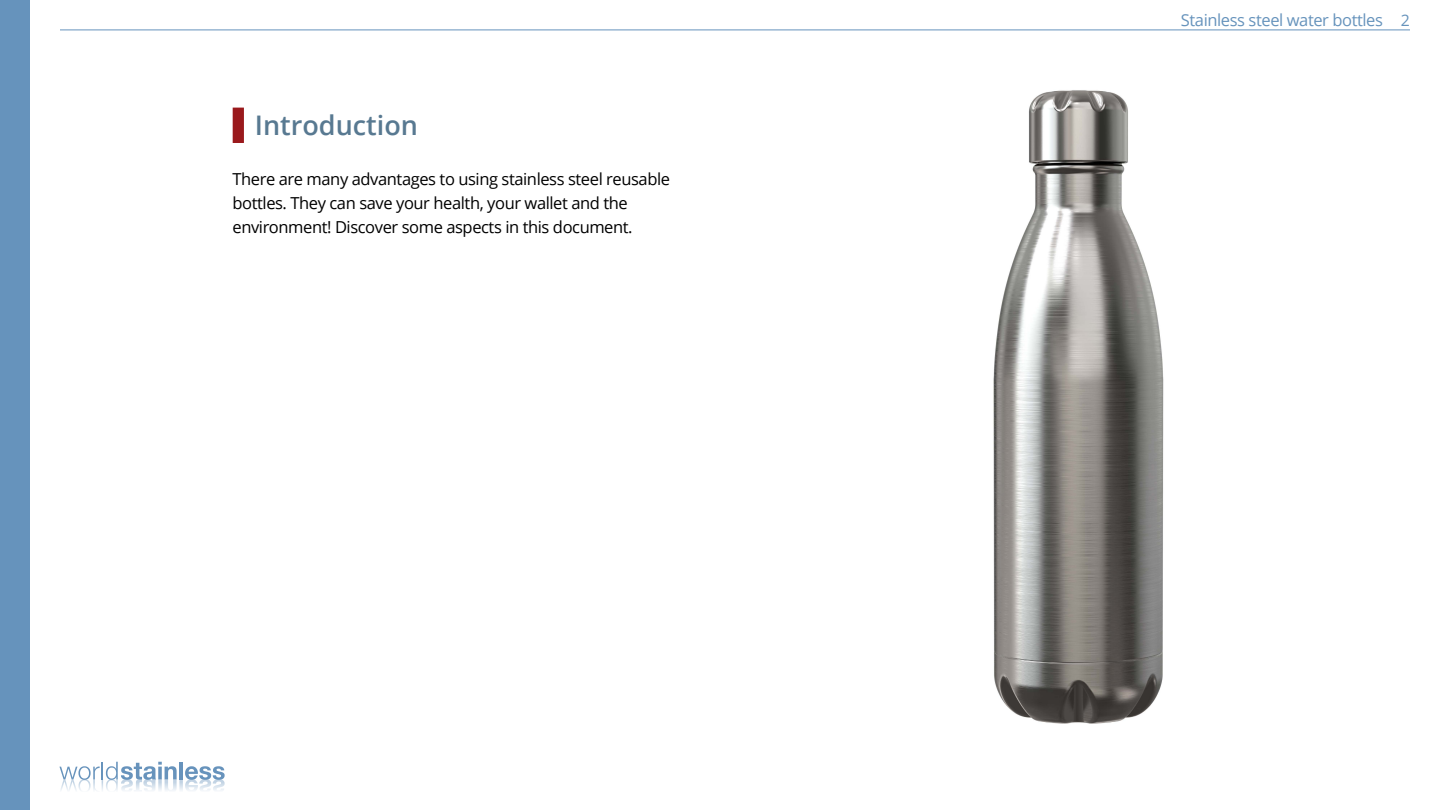
<style>
.page{position:relative;width:1440px;height:810px;background:#fff}
.page>*{position:absolute;margin:0;border:0;box-sizing:border-box;transform-origin:0 0}
.t1{font:600 27px "Open Sans";color:#587991}
.t2{font:16.5px/24px "Open Sans";letter-spacing:-.025em;color:#000}
.t3{font:16.5px "Open Sans";letter-spacing:-.025em;color:#6693bc}
.s1{font-size:15.9px}
</style>
<div class="page">
<svg style="left:59px;top:762px;width:166px;height:29px"></svg>
<img style="left:809px;top:29px;width:540px;height:695px">
<div style="left:0;top:0;width:30px;height:810px;background:#6693bc"></div>
<hr style="left:60px;top:30px;width:1350px;height:1px;background:#6693bc">
<div style="left:233px;top:108px;width:11px;height:35px;background:#9a191c"></div>
<h1 class="t1" style="left:255px;top:107px;width:165px">Introduction</h1>
<p class="t2" style="left:232px;top:167px;width:439px">There are many advantages to using stainless steel reusable bottles. They can save your health, your wallet and the environment! Discover some aspects in this document.</p>
<p class="t3" style="left:1181px;top:8px;width:231px">Stainless steel water bottles <span class="s1">2</span></p>
</div>
